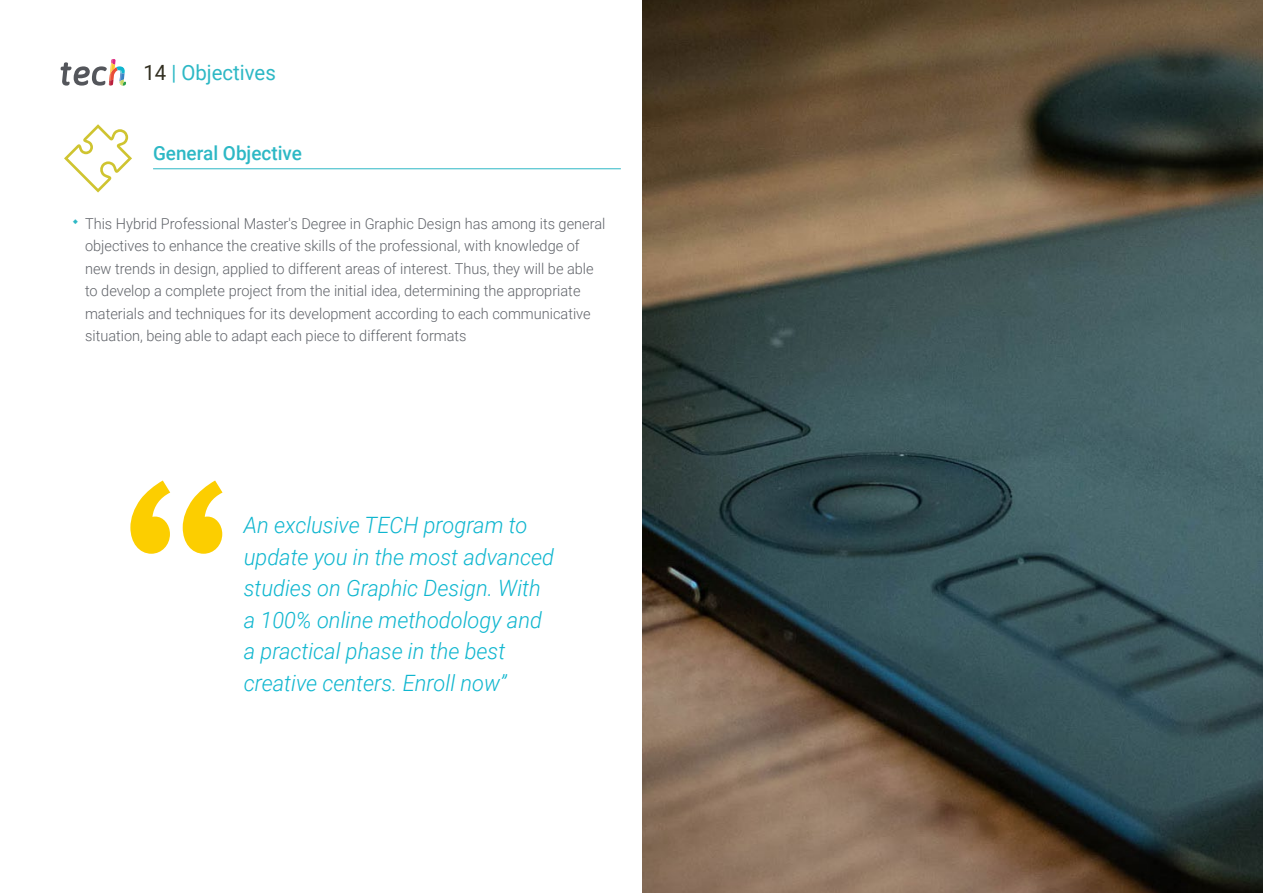
<style>
.page{position:relative;width:1263px;height:893px;background:#fff}
.page>*{position:absolute;margin:0;border:0;box-sizing:border-box;transform-origin:0 0}
.t1{font:italic 300 22.5px/31.5px "Roboto";color:#0fb6cf}
.t2{font:21px "Roboto";color:#2db8c5}
.t3{font:500 19.5px "Roboto";color:#2db8c5}
.t4{font:300 15px/22.5px "Roboto";color:#61646a}
.s1{color:#312e20}
</style>
<div class="page">
<hr style="left:153px;top:168px;width:468px;height:1px;background:#2db8c5">
<svg style="left:61px;top:59px;width:65px;height:27px"></svg>
<svg style="left:130px;top:480px;width:93px;height:74px"></svg>
<img style="left:642px;top:0;width:621px;height:893px">
<svg style="left:64px;top:124px;width:68px;height:69px"></svg>
<h2 class="t2" style="left:144px;top:57px;width:134px"><span class="s1">14</span> | Objectives</h2>
<h3 class="t3" style="left:153px;top:140px;width:150px">General Objective</h3>
<p class="t4" style="left:85px;top:211px;width:522px">This Hybrid Professional Master's Degree in Graphic Design has among its general objectives to enhance the creative skills of the professional, with knowledge of new trends in design, applied to different areas of interest. Thus, they will be able to develop a complete project from the initial idea, determining the appropriate materials and techniques for its development according to each communicative situation, being able to adapt each piece to different formats</p>
<h1 class="t1" style="left:244px;top:508px;width:312px">An exclusive TECH program to update you in the most advanced studies on Graphic Design. With a 100% online methodology and a practical phase in the best creative centers. Enroll now”</h1>
</div>
